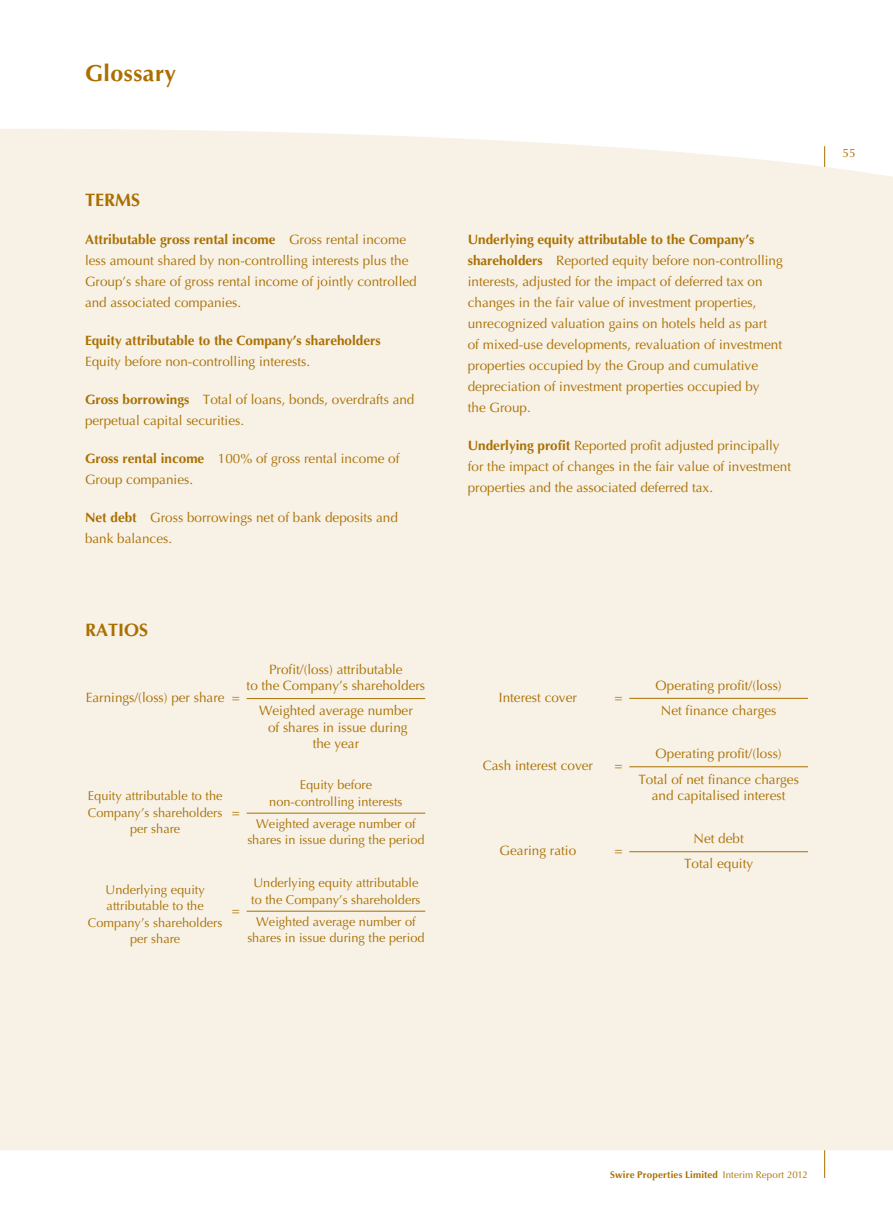
<style>
.page{position:relative;width:893px;height:1212px;background:#fff}
.page>*{position:absolute;margin:0;border:0;box-sizing:border-box;transform-origin:0 0}
.t1{font:700 23.25px "Optima LT Std";letter-spacing:.02em;color:#aa6f00}
.t2{font:700 18px "Optima LT Std";color:#aa6f00}
.t3{font:13.5px/21px "Optima LT Std";color:#aa6f00}
.t4{font:700 13.5px "Optima LT Std";color:#aa6f00}
.t5{font:12.75px/16.5px "Optima LT Std";color:#aa6f00;text-align:center}
.t6{font:12px "Optima LT Std";color:#aa6f00}
.t7{font:700 9.75px "Optima LT Std";letter-spacing:.02em;color:#aa6f00}
.s1{font-weight:700}
.s2{font-weight:400}
</style>
<div class="page">
<hr style="left:824px;top:146px;width:1px;height:1032px;background:#aa6f00">
<div style="left:0;top:129px;width:893px;height:1021px;background:#f7f1e6"></div>
<hr style="left:247px;top:698px;width:178px;height:1px;background:#aa6f00">
<hr style="left:247px;top:813px;width:178px;height:1px;background:#aa6f00">
<hr style="left:247px;top:911px;width:178px;height:1px;background:#aa6f00">
<hr style="left:629px;top:698px;width:179px;height:1px;background:#aa6f00">
<hr style="left:629px;top:766px;width:179px;height:1px;background:#aa6f00">
<hr style="left:629px;top:851px;width:179px;height:1px;background:#aa6f00">
<h1 class="t1" style="left:85px;top:60px;width:93px">Glossary</h1>
<h2 class="t2" style="left:85px;top:190px;width:32px">Terms</h2>
<p class="t3" style="left:85px;top:229px;width:333px"><span class="s1">Attributable gross rental income</span> Gross rental income less amount shared by non-controlling interests plus the Group’s share of gross rental income of jointly controlled and associated companies.</p>
<p class="t4" style="left:85px;top:333px;width:297px">Equity attributable to the Company’s shareholders</p>
<p class="t3" style="left:85px;top:351px;width:227px">Equity before non-controlling interests.</p>
<p class="t3" style="left:85px;top:389px;width:331px"><span class="s1">Gross borrowings</span> Total of loans, bonds, overdrafts and perpetual capital securities.</p>
<p class="t3" style="left:85px;top:448px;width:316px"><span class="s1">Gross rental income</span> 100% of gross rental income of<br>Group companies.</p>
<p class="t3" style="left:85px;top:507px;width:314px"><span class="s1">Net debt</span> Gross borrowings net of bank deposits and bank balances.</p>
<h2 class="t2" style="left:85px;top:619px;width:63px">Ratios</h2>
<p class="t3" style="left:247px;top:661px;width:180px;line-height:16.5px;text-align:center">Profit/(loss) attributable<br>to the Company’s shareholders</p>
<p class="t3" style="left:259px;top:703px;width:155px;line-height:16.5px;text-align:center">Weighted average number of shares in issue during the year</p>
<p class="t3" style="left:86px;top:687px;width:156px">Earnings/(loss) per share =</p>
<p class="t5" style="left:88px;top:788px;width:136px">Equity attributable to the<br>Company’s shareholders per share</p>
<p class="t3" style="left:232px;top:802px;width:10px">=</p>
<p class="t5" style="left:269px;top:777px;width:135px">Equity before non-controlling interests</p>
<p class="t5" style="left:247px;top:815px;width:179px">Weighted average number of shares in issue during the period</p>
<p class="t5" style="left:88px;top:881px;width:136px">Underlying equity attributable to the<br>Company’s shareholders per share</p>
<p class="t3" style="left:232px;top:900px;width:10px">=</p>
<p class="t5" style="left:251px;top:875px;width:171px;text-align:left">Underlying equity attributable to the Company’s shareholders</p>
<p class="t5" style="left:247px;top:913px;width:179px">Weighted average number of shares in issue during the period</p>
<p class="t3" style="left:468px;top:229px;width:317px"><span class="s1">Underlying equity attributable to the Company’s shareholders</span> Reported equity before non-controlling interests, adjusted for the impact of deferred tax on changes in the fair value of investment properties, unrecognized valuation gains on hotels held as part<br>of mixed-use developments, revaluation of investment properties occupied by the Group and cumulative depreciation of investment properties occupied by<br>the Group.</p>
<p class="t3" style="left:468px;top:435px;width:325px"><span class="s1">Underlying profit</span> Reported profit adjusted principally for the impact of changes in the fair value of investment properties and the associated deferred tax.</p>
<p class="t3" style="left:499px;top:687px;width:80px">Interest cover</p>
<p class="t3" style="left:615px;top:687px;width:10px">=</p>
<p class="t3" style="left:483px;top:755px;width:112px">Cash interest cover</p>
<p class="t3" style="left:615px;top:755px;width:10px">=</p>
<p class="t3" style="left:500px;top:840px;width:78px">Gearing ratio</p>
<p class="t3" style="left:615px;top:840px;width:10px">=</p>
<p class="t3" style="left:656px;top:673px;width:128px;line-height:25.2px;text-align:center">Operating profit/(loss)<br>Net finance charges</p>
<p class="t3" style="left:638px;top:741px;width:162px;line-height:25.2px;text-align:center">Operating profit/(loss)<br>Total of net finance charges</p>
<p class="t3" style="left:652px;top:785px;width:135px">and capitalised interest</p>
<p class="t3" style="left:684px;top:826px;width:71px;line-height:25.2px;text-align:center">Net debt<br>Total equity</p>
<p class="t6" style="left:842px;top:146px;width:15px">55</p>
<p class="t7" style="left:610px;top:1169px;width:199px">Swire Properties Limited <span class="s2">Interim Report 2012</span></p>
</div>
